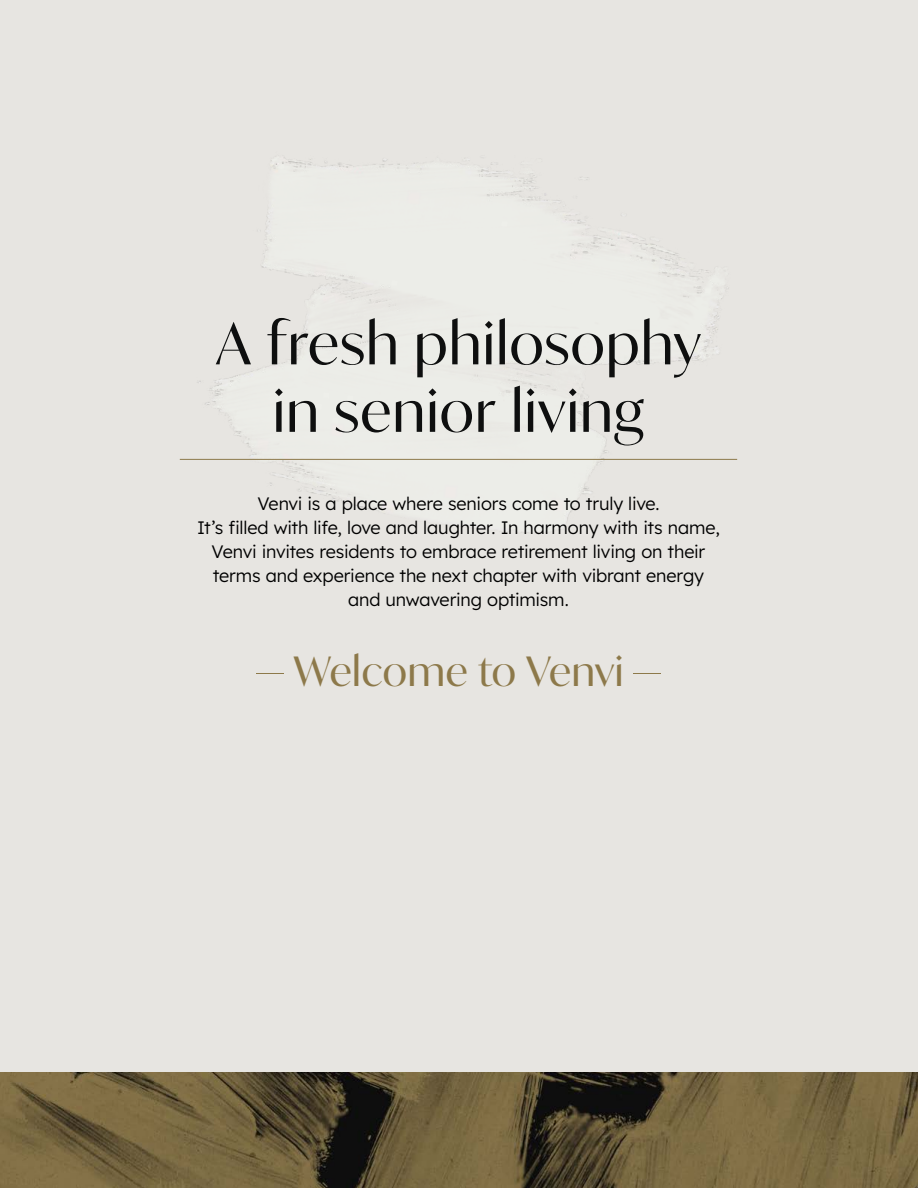
<style>
.page{position:relative;width:918px;height:1188px;background:#fff}
.page>*{position:absolute;margin:0;border:0;box-sizing:border-box;transform-origin:0 0}
.t1{font:57px/67.5px "Ivy Mode";letter-spacing:.02em;color:#0e0f0f;text-align:center}
.t2{font:40.5px "Ivy Mode";letter-spacing:.015em;color:#8d794a}
.t3{font:18px/24px "Lexend";letter-spacing:-.01em;color:#000;text-align:center}
</style>
<div class="page">
<div style="left:0;top:0;width:918px;height:1088px;background:#e7e5e1"></div>
<img style="left:179px;top:157px;width:559px;height:373px">
<svg style="left:256px;top:673px;width:27px;height:1px"></svg>
<svg style="left:634px;top:673px;width:27px;height:1px"></svg>
<hr style="left:180px;top:459px;width:557px;height:1px;background:#8d794a">
<img style="left:0;top:1073px;width:918px;height:115px">
<h2 class="t1" style="left:216px;top:309px;width:487px">A fresh philosophy in senior living</h2>
<p class="t3" style="left:197px;top:490px;width:524px">Venvi is a place where seniors come to truly live.<br>It’s filled with life, love and laughter. In harmony with its name, Venvi invites residents to embrace retirement living on their terms and experience the next chapter with vibrant energy and unwavering optimism.</p>
<h3 class="t2" style="left:293px;top:644px;width:332px">Welcome to Venvi</h3>
</div>
